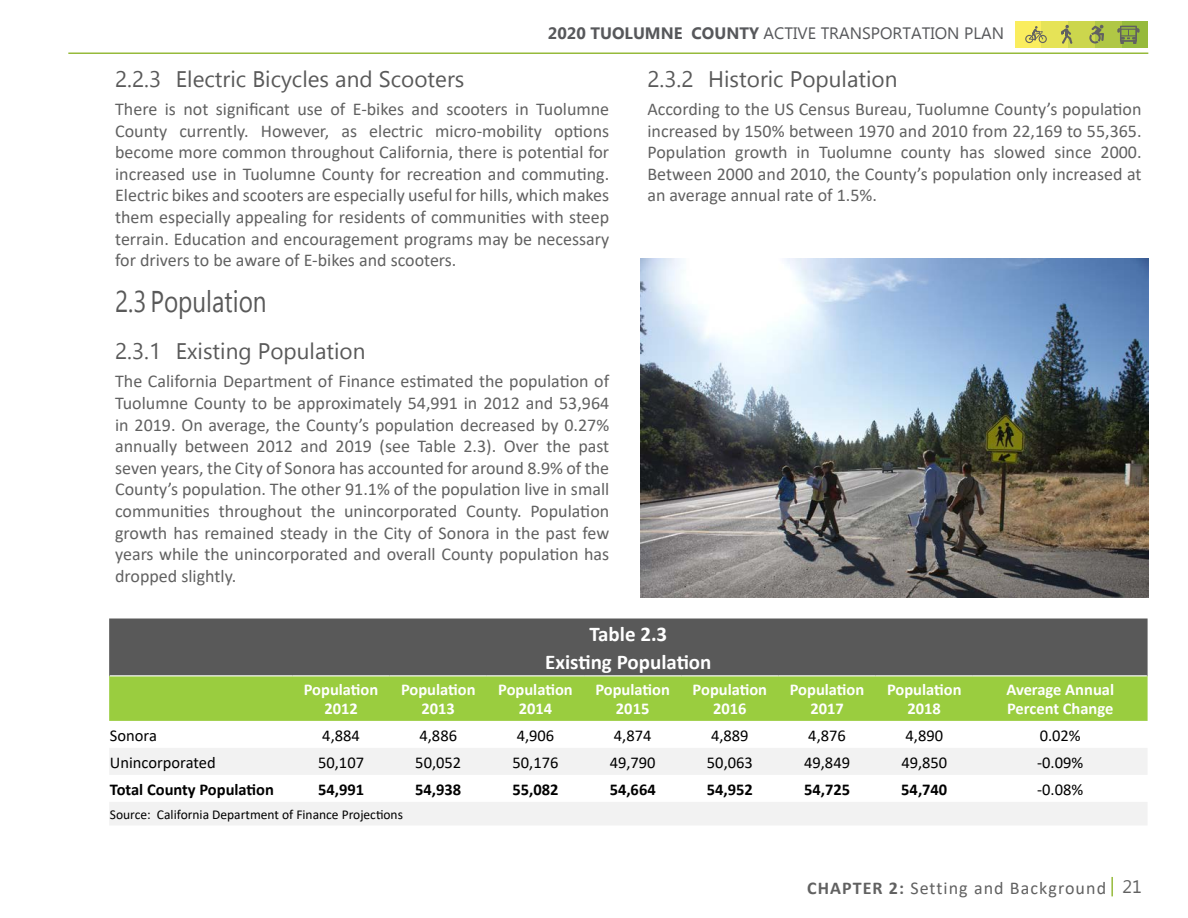
<style>
.page{position:relative;width:1188px;height:918px;background:#fff}
.page>*{position:absolute;margin:0;border:0;box-sizing:border-box;transform-origin:0 0}
.t1{font:30px "Gadugi";color:#595959;scale:.81 1}
.t2{font:22.5px "Gadugi";color:#595959}
.t3{font:700 21px "Calibri";color:#fff}
.Paragraph_Style{font:18px/21.6px "Calibri";color:#616161;text-align:justify}
.TOC_Tables_Figures{font:18px "Calibri";letter-spacing:.06em;color:#616161}
.t4{font:18px "Myanmar Text";color:#616161}
.t5{font:700 16.5px/19.8px "Calibri";color:#fff;text-align:center}
.t6{font:16.5px "Calibri";color:#000}
.t7{font:700 16.5px "Calibri";color:#000}
.t8{font:16.5px "Myanmar Text";color:#57585b}
.Table_Title{font:italic 300 16.5px "Calibri";color:#231f20}
.t9{font:13.5px "Calibri";color:#000}
.s1{font-weight:700}
</style>
<div class="page">
<div style="left:1122px;top:21px;width:26px;height:27px;background:#96ba3b"></div>
<div style="left:1095px;top:21px;width:27px;height:27px;background:#b0c745"></div>
<div style="left:1068px;top:21px;width:27px;height:27px;background:#ccd64d"></div>
<div style="left:1015px;top:21px;width:27px;height:27px;background:#faed5e"></div>
<div style="left:1042px;top:21px;width:26px;height:27px;background:#e6e357"></div>
<svg style="left:1061px;top:25px;width:11px;height:19px"></svg>
<div style="left:1025px;top:35px;width:8px;height:8px;border:1px solid #616161;border-radius:50%"></div>
<svg style="left:1089px;top:25px;width:15px;height:19px"></svg>
<div style="left:1120px;top:26px;width:17px;height:16px;border:2px solid #616161"></div>
<svg style="left:1118px;top:28px;width:21px;height:16px"></svg>
<svg style="left:1029px;top:26px;width:14px;height:15px"></svg>
<div style="left:1039px;top:35px;width:8px;height:8px;border:1px solid #616161;border-radius:50%"></div>
<hr style="left:68px;top:52px;width:1080px;height:2px;background:#96ba3b">
<svg style="left:1111px;top:877px;width:2px;height:19px"></svg>
<div style="left:109px;top:619px;width:1039px;height:57px;background:#595959"></div>
<div style="left:109px;top:676px;width:1039px;height:45px;background:#9acd3f"></div>
<svg style="left:109px;top:748px;width:1038px;height:77px;fill:#f2f2f2"></svg>
<hr style="left:110px;top:675px;width:182px;height:1px;background:#fff">
<hr style="left:292px;top:675px;width:98px;height:1px;background:#fff">
<hr style="left:390px;top:675px;width:97px;height:1px;background:#fff">
<hr style="left:487px;top:675px;width:97px;height:1px;background:#fff">
<hr style="left:584px;top:675px;width:97px;height:1px;background:#fff">
<hr style="left:681px;top:675px;width:97px;height:1px;background:#fff">
<hr style="left:778px;top:675px;width:98px;height:1px;background:#fff">
<hr style="left:876px;top:675px;width:97px;height:1px;background:#fff">
<hr style="left:973px;top:675px;width:174px;height:1px;background:#fff">
<img style="left:641px;top:258px;width:507px;height:340px">
<p class="t8" style="left:548px;top:24px;width:458px"><span class="s1">2020 TUOLUMNE COUNTY</span> ACTIVE TRANSPORTATION PLAN</p>
<p class="t2" style="left:115px;top:65px;width:351px">2.2.3 Electric Bicycles and Scooters</p>
<p class="Paragraph_Style" style="left:115px;top:98px;width:496px">There is not significant use of E-bikes and scooters in Tuolumne County currently. However, as electric micro-mobility options become more common throughout California, there is potential for increased use in Tuolumne County for recreation and commuting.<br>Electric bikes and scooters are especially useful for hills, which makes them especially appealing for residents of communities with steep terrain. Education and encouragement programs may be necessary for drivers to be aware of E-bikes and scooters.</p>
<p class="t1" style="left:115px;top:283px;width:189px">2.3 Population</p>
<p class="t2" style="left:115px;top:338px;width:252px">2.3.1 Existing Population</p>
<p class="Paragraph_Style" style="left:115px;top:370px;width:496px">The California Department of Finance estimated the population of Tuolumne County to be approximately 54,991 in 2012 and 53,964 in 2019. On average, the County’s population decreased by 0.27% annually between 2012 and 2019 (see Table 2.3). Over the past seven years, the City of Sonora has accounted for around 8.9% of the County’s population. The other 91.1% of the population live in small communities throughout the unincorporated County. Population growth has remained steady in the City of Sonora in the past few years while the unincorporated and overall County population has dropped slightly.</p>
<p class="t2" style="left:647px;top:65px;width:251px">2.3.2 Historic Population</p>
<p class="Paragraph_Style" style="left:647px;top:98px;width:496px">According to the US Census Bureau, Tuolumne County’s population increased by 150% between 1970 and 2010 from 22,169 to 55,365.<br>Population growth in Tuolumne county has slowed since 2000.<br>Between 2000 and 2010, the County’s population only increased at an average annual rate of 1.5%.</p>
<p class="t3" style="left:589px;top:619px;width:79px">Table 2.3</p>
<p class="t3" style="left:545px;top:647px;width:168px">Existing Population</p>
<p class="t5" style="left:304px;top:679px;width:76px">Population<br>2012</p>
<p class="t5" style="left:401px;top:679px;width:76px">Population<br>2013</p>
<p class="t5" style="left:498px;top:679px;width:76px">Population<br>2014</p>
<p class="t5" style="left:595px;top:679px;width:76px">Population<br>2015</p>
<p class="t5" style="left:693px;top:679px;width:76px">Population<br>2016</p>
<p class="t5" style="left:790px;top:679px;width:76px">Population<br>2017</p>
<p class="t5" style="left:887px;top:679px;width:76px">Population<br>2018</p>
<p class="t5" style="left:1006px;top:679px;width:109px;text-align:left">Average Annual<br>Percent Change</p>
<p class="t6" style="left:110px;top:724px;width:48px">Sonora</p>
<p class="t6" style="left:322px;top:724px;width:39px">4,884</p>
<p class="t6" style="left:420px;top:724px;width:39px">4,886</p>
<p class="t6" style="left:517px;top:724px;width:39px">4,906</p>
<p class="t6" style="left:614px;top:724px;width:39px">4,874</p>
<p class="t6" style="left:711px;top:724px;width:39px">4,889</p>
<p class="t6" style="left:808px;top:724px;width:39px">4,876</p>
<p class="t6" style="left:906px;top:724px;width:39px">4,890</p>
<p class="t6" style="left:1040px;top:724px;width:43px">0.02%</p>
<p class="t6" style="left:110px;top:751px;width:107px">Unincorporated</p>
<p class="t6" style="left:318px;top:751px;width:47px">50,107</p>
<p class="t6" style="left:415px;top:751px;width:47px">50,052</p>
<p class="t6" style="left:513px;top:751px;width:47px">50,176</p>
<p class="t6" style="left:610px;top:751px;width:47px">49,790</p>
<p class="t6" style="left:707px;top:751px;width:47px">50,063</p>
<p class="t6" style="left:804px;top:751px;width:47px">49,849</p>
<p class="t6" style="left:901px;top:751px;width:47px">49,850</p>
<p class="t6" style="left:1037px;top:751px;width:48px">-0.09%</p>
<p class="t7" style="left:110px;top:777px;width:166px">Total County Population</p>
<p class="t7" style="left:318px;top:777px;width:48px">54,991</p>
<p class="t7" style="left:415px;top:777px;width:48px">54,938</p>
<p class="t7" style="left:512px;top:777px;width:48px">55,082</p>
<p class="t7" style="left:610px;top:777px;width:48px">54,664</p>
<p class="t7" style="left:707px;top:777px;width:48px">54,952</p>
<p class="t7" style="left:804px;top:777px;width:48px">54,725</p>
<p class="t7" style="left:901px;top:777px;width:48px">54,740</p>
<p class="t6" style="left:1037px;top:778px;width:48px">-0.08%</p>
<p class="t9" style="left:110px;top:805px;width:295px">Source: California Department of Finance Projections</p>
<p class="Table_Title" style="left:114px;top:803px;width:189px">Table 2.3 Existing Population</p>
<p class="TOC_Tables_Figures" style="left:807px;top:876px;width:301px"><span class="s1">CHAPTER 2:</span> Setting and Background</p>
<p class="t4" style="left:1122px;top:876px;width:21px">21</p>
</div>
